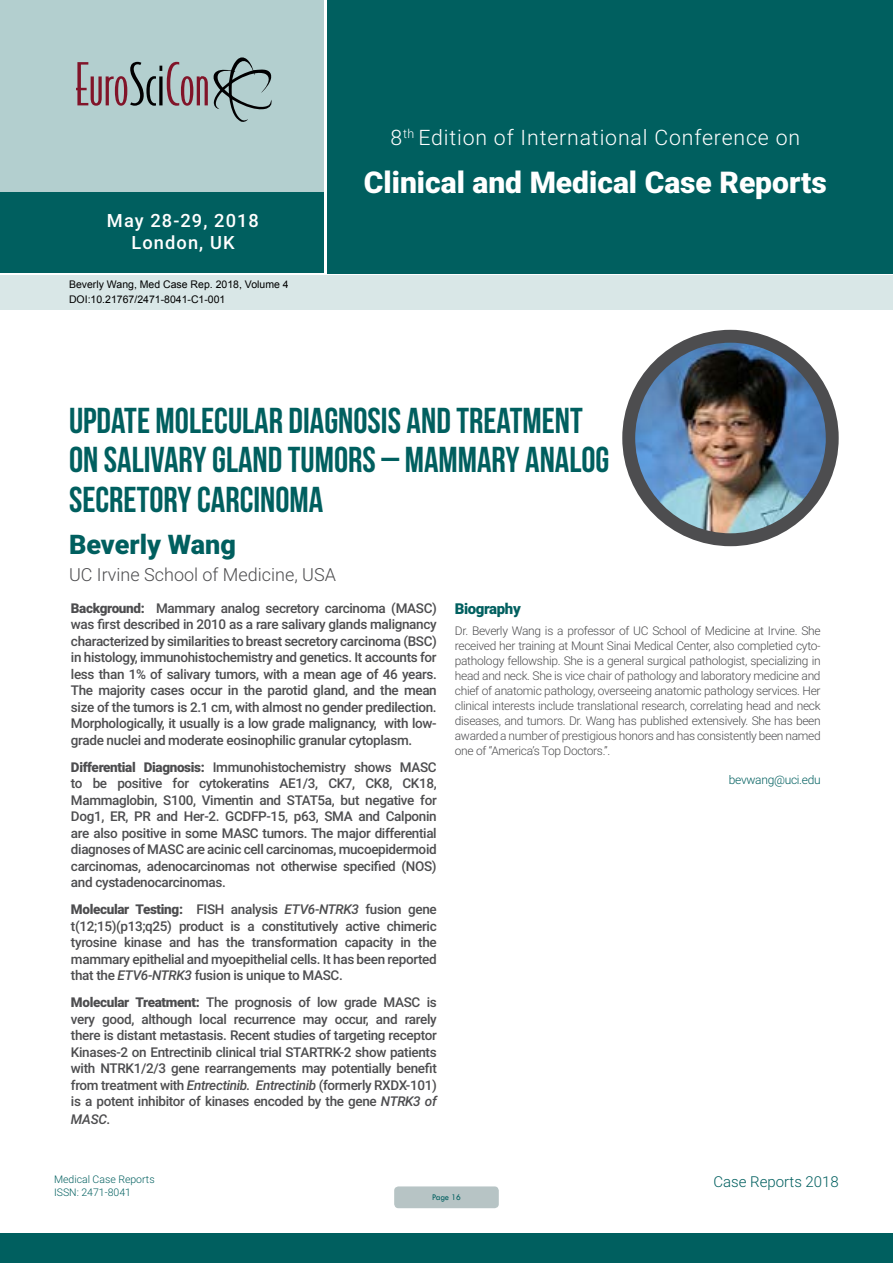
<style>
.page{position:relative;width:893px;height:1263px;background:#fff}
.page>*{position:absolute;margin:0;border:0;box-sizing:border-box;transform-origin:0 0}
.t1{font:36px/39.6px "Bebas Neue";color:#005f5f}
.t2{font:900 30px "Roboto";color:#fff}
.t3{font:900 27px "Roboto";color:#005f5f}
.t4{font:300 21.3px "Roboto";letter-spacing:.04em;color:#fff}
.t5{font:500 18.3px/21.9px "Roboto";letter-spacing:.06em;color:#fff;text-align:center}
.t6{font:300 18px "Roboto";color:#4d4d4f}
.t7{font:300 15px "Roboto";color:#005f5f}
.t8{font:900 15px "Roboto";letter-spacing:-.025em;color:#005f5f}
.t9{font:500 13.5px/16.5px "Roboto";letter-spacing:-.025em;color:#4d4d4f;text-align:justify}
.t10{font:italic 500 13.5px "Roboto";color:#4d4d4f}
.t11{font:300 12px/15px "Roboto";letter-spacing:-.025em;color:#4d4d4f;text-align:justify}
.t12{font:300 12px "Roboto";letter-spacing:-.025em;color:#005f5f}
.t13{font:10.5px/14.4px "Arial";color:#000}
.t14{font:300 10.5px/12.6px "Roboto";color:#005f5f}
.t15{font:9px "Tw Cen";letter-spacing:-.02em;color:#005f5f;scale:.95 1}
.s1{font-weight:900}
.s2{font-style:italic}
.s3{font-style:normal}
</style>
<div class="page">
<div style="left:0;top:0;width:323px;height:193px;background:#b3cfcf"></div>
<div style="left:1px;top:193px;width:323px;height:80px;background:#005f5f"></div>
<div style="left:327px;top:0;width:566px;height:273px;background:#005f5f"></div>
<div style="left:1px;top:275px;width:892px;height:35px;background:#d9e7e7"></div>
<svg style="left:76px;top:57px;width:196px;height:65px"></svg>
<div style="left:0;top:1233px;width:893px;height:30px;background:#005f5f"></div>
<div style="left:394px;top:1186px;width:105px;height:22px;background:#b7c4c5;border-radius:4px"></div>
<img style="left:629px;top:336px;width:203px;height:204px;border-radius:102px">
<div style="left:622px;top:330px;width:217px;height:216px;border:13px solid #4d4d4f;border-radius:50%"></div>
<h3 class="t5" style="left:107px;top:209px;width:154px">May 28-29, 2018<br>London, UK</h3>
<p class="t13" style="left:69px;top:278px;width:221px">Beverly Wang, Med Case Rep. 2018, Volume 4<br>DOI:10.21767/2471-8041-C1-001</p>
<h3 class="t4" style="left:390px;top:122px;width:411px">8<sup>th</sup> Edition of International Conference on</h3>
<h2 class="t2" style="left:364px;top:161px;width:464px">Clinical and Medical Case Reports</h2>
<h1 class="t1" style="left:69px;top:400px;width:542px">UPDATE MOLECULAR DIAGNOSIS AND TREATMENT<br>ON SALIVARY GLAND TUMORS – MAMMARY ANALOG<br>SECRETORY CARCINOMA</h1>
<h3 class="t3" style="left:69px;top:525px;width:168px">Beverly Wang</h3>
<h3 class="t6" style="left:69px;top:562px;width:268px">UC Irvine School of Medicine, USA</h3>
<p class="t9" style="left:71px;top:599px;width:367px"><span class="s1">Background:</span> Mammary analog secretory carcinoma (MASC) was first described in 2010 as a rare salivary glands malignancy characterized by similarities to breast secretory carcinoma (BSC) in histology, immunohistochemistry and genetics. It accounts for less than 1% of salivary tumors, with a mean age of 46 years.<br>The majority cases occur in the parotid gland, and the mean size of the tumors is 2.1 cm, with almost no gender predilection.<br>Morphologically, it usually is a low grade malignancy, with low&shy;grade nuclei and moderate eosinophilic granular cytoplasm.</p>
<p class="t9" style="left:71px;top:758px;width:367px"><span class="s1">Differential Diagnosis:</span> Immunohistochemistry shows MASC to be positive for cytokeratins AE1/3, CK7, CK8, CK18, Mammaglobin, S100, Vimentin and STAT5a, but negative for Dog1, ER, PR and Her-2. GCDFP-15, p63, SMA and Calponin are also positive in some MASC tumors. The major differential diagnoses of MASC are acinic cell carcinomas, mucoepidermoid carcinomas, adenocarcinomas not otherwise specified (NOS) and cystadenocarcinomas.</p>
<p class="t9" style="left:71px;top:901px;width:367px"><span class="s1">Molecular Testing:</span> FISH analysis <span class="s2">ETV6-NTRK3</span> fusion gene t(12;15)(p13;q25) product is a constitutively active chimeric tyrosine kinase and has the transformation capacity in the mammary epithelial and myoepithelial cells. It has been reported that the <span class="s2">ETV6-NTRK3</span> fusion is unique to MASC.</p>
<p class="t9" style="left:71px;top:994px;width:367px"><span class="s1">Molecular Treatment:</span> The prognosis of low grade MASC is very good, although local recurrence may occur, and rarely there is distant metastasis. Recent studies of targeting receptor Kinases-2 on Entrectinib clinical trial STARTRK-2 show patients with NTRK1/2/3 gene rearrangements may potentially benefit from treatment with <span class="s2">Entrectinib. Entrectinib</span> (formerly RXDX-101) is a potent inhibitor of kinases encoded by the gene <span class="s2">NTRK3 of</span></p>
<p class="t10" style="left:71px;top:1110px;width:41px">MASC<span class="s3">.</span></p>
<p class="t8" style="left:455px;top:598px;width:67px">Biography</p>
<p class="t11" style="left:455px;top:623px;width:367px">Dr. Beverly Wang is a professor of UC School of Medicine at Irvine. She received her training at Mount Sinai Medical Center, also completied cyto&shy;pathology fellowship. She is a general surgical pathologist, specializing in head and neck. She is vice chair of pathology and laboratory medicine and chief of anatomic pathology, overseeing anatomic pathology services. Her clinical interests include translational research, correlating head and neck diseases, and tumors. Dr. Wang has published extensively. She has been awarded a number of prestigious honors and has consistently been named one of “America’s Top Doctors.”.</p>
<p class="t12" style="left:729px;top:771px;width:93px">bevwang@uci.edu</p>
<p class="t14" style="left:54px;top:1173px;width:102px">Medical Case Reports<br>ISSN: 2471-8041</p>
<p class="t15" style="left:432px;top:1192px;width:32px">Page 16</p>
<p class="t7" style="left:713px;top:1171px;width:127px">Case Reports 2018</p>
</div>
